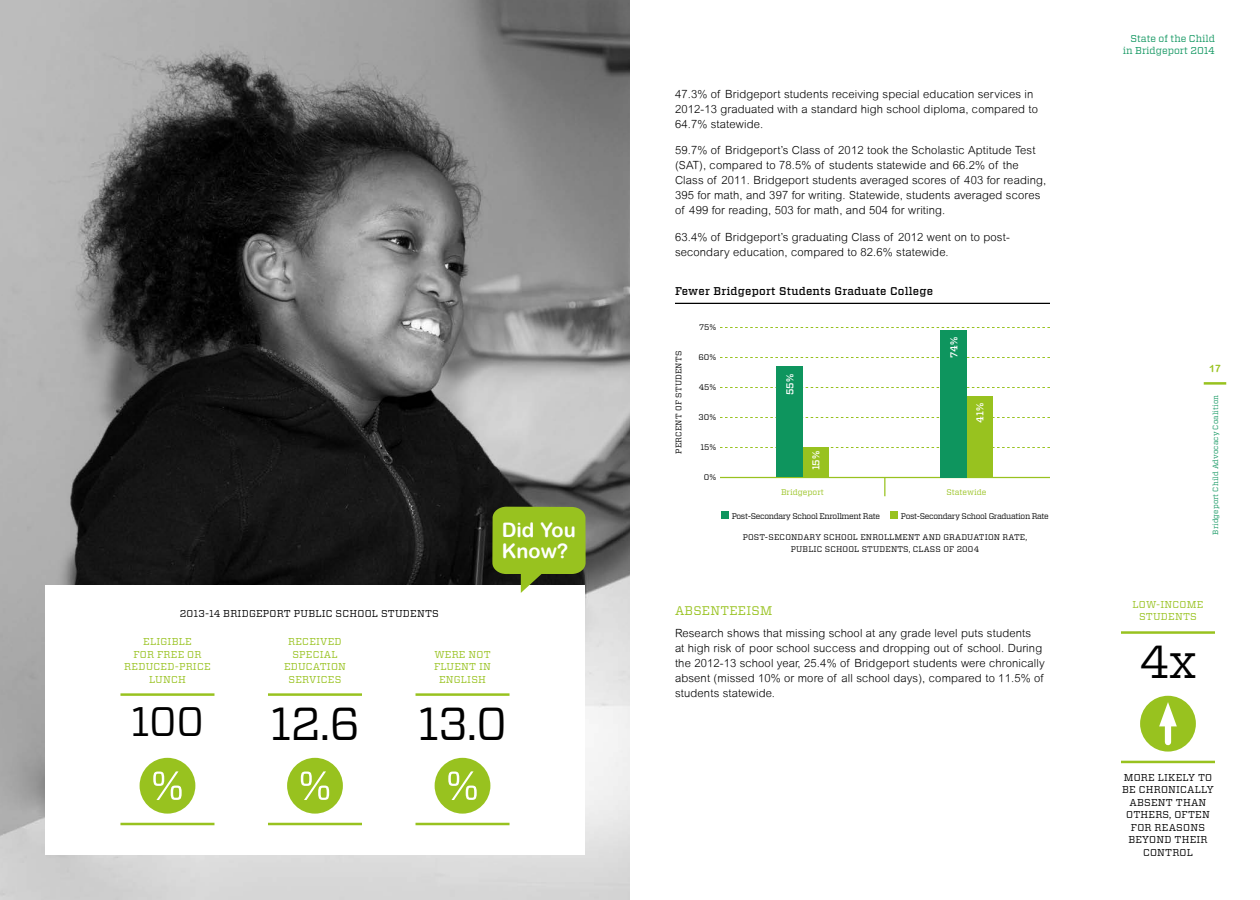
<style>
.page{position:relative;width:1260px;height:900px;background:#fff}
.page>*{position:absolute;margin:0;border:0;box-sizing:border-box;transform-origin:0 0}
.t1{font:46.25px "Vitesse";color:#000}
.t2{font:41.25px "Vitesse";color:#000}
.t3{font:700 20px/21.2px "Arial Rounded MT";color:#fff}
.t4{font:12.5px "Vitesse";letter-spacing:.02em;color:#98c21f}
.t5{font:300 11.25px/15px "Arial Rounded MT";letter-spacing:.015em;color:#000}
.t6{font:500 11.25px "Vitesse";letter-spacing:.02em;color:#000}
.t7{font:10px/12.5px "Vitesse";letter-spacing:.02em;color:#000;text-align:center}
.t8{font:10px/12.5px "Vitesse";letter-spacing:.02em;color:#98c21f;text-align:center}
.t9{font:10px/12.5px "Vitesse";color:#0e955e;text-align:right}
.t10{font:500 10px "Vitesse";letter-spacing:-.005em;color:#fff}
.t11{font:700 10px "Arial Rounded MT";color:#98c21f}
.t12{font:8.12px/11.2px "Vitesse";letter-spacing:.02em;color:#000;text-align:center}
.t13{font:8.12px "Vitesse";letter-spacing:-.04em;color:#000}
.t14{font:8.12px "Vitesse";color:#98c21f}
.t15{font:7.5px "Vitesse";letter-spacing:.02em;color:#0e955e}
</style>
<div class="page">
<img style="left:0;top:0;width:630px;height:900px">
<hr style="left:1121px;top:631px;width:94px;height:3px;background:#98c21f">
<hr style="left:1121px;top:761px;width:94px;height:2px;background:#98c21f">
<div style="left:1140px;top:696px;width:56px;height:56px;background:#98c21f;border-radius:50%"></div>
<hr style="left:1204px;top:382px;width:22px;height:3px;background:#98c21f">
<div style="left:45px;top:585px;width:540px;height:270px;background:#fff"></div>
<hr style="left:416px;top:693px;width:94px;height:3px;background:#98c21f">
<hr style="left:416px;top:823px;width:94px;height:2px;background:#98c21f">
<div style="left:435px;top:758px;width:55px;height:56px;background:#98c21f;border-radius:50%"></div>
<svg style="left:448px;top:771px;width:29px;height:29px"></svg>
<hr style="left:268px;top:693px;width:94px;height:3px;background:#98c21f">
<hr style="left:268px;top:823px;width:94px;height:2px;background:#98c21f">
<div style="left:287px;top:758px;width:56px;height:56px;background:#98c21f;border-radius:50%"></div>
<svg style="left:301px;top:771px;width:28px;height:29px"></svg>
<div style="left:140px;top:758px;width:55px;height:56px;background:#98c21f;border-radius:50%"></div>
<svg style="left:153px;top:771px;width:29px;height:29px"></svg>
<hr style="left:120px;top:693px;width:94px;height:3px;background:#98c21f">
<hr style="left:120px;top:823px;width:94px;height:2px;background:#98c21f">
<svg style="left:492px;top:507px;width:94px;height:86px;background:#90b031"></svg>
<div style="left:1165px;top:716px;width:6px;height:26px;background:#fff"></div>
<svg style="left:1159px;top:702px;width:18px;height:24px"></svg>
<hr style="left:675px;top:303px;width:375px;height:1px;background:#000">
<svg style="left:720px;top:327px;width:330px;height:1px"></svg>
<svg style="left:720px;top:357px;width:330px;height:1px"></svg>
<svg style="left:720px;top:387px;width:330px;height:1px"></svg>
<svg style="left:720px;top:417px;width:330px;height:1px"></svg>
<svg style="left:720px;top:447px;width:330px;height:1px"></svg>
<hr style="left:720px;top:477px;width:330px;height:1px;background:#98c21f">
<svg style="left:884px;top:478px;width:1px;height:18px"></svg>
<div style="left:802px;top:447px;width:27px;height:30px;background:#98c21f"></div>
<div style="left:776px;top:367px;width:26px;height:110px;background:#0e955e"></div>
<div style="left:966px;top:396px;width:27px;height:82px;background:#98c21f"></div>
<div style="left:940px;top:330px;width:26px;height:148px;background:#0e955e"></div>
<div style="left:721px;top:511px;width:8px;height:8px;background:#0e955e"></div>
<div style="left:890px;top:511px;width:8px;height:8px;background:#98c21f"></div>
<h3 class="t3" style="left:502px;top:519px;width:76px">Did You<br>Know?</h3>
<p class="t7" style="left:180px;top:607px;width:261px">2013-14 BRIDGEPORT PUBLIC SCHOOL STUDENTS</p>
<p class="t8" style="left:434px;top:648px;width:58px">WERE NOT<br>FLUENT IN<br>ENGLISH</p>
<h1 class="t1" style="left:417px;top:693px;width:92px">13.0</h1>
<p class="t8" style="left:124px;top:635px;width:88px">ELIGIBLE<br>FOR FREE OR<br>REDUCED-PRICE<br>LUNCH</p>
<h2 class="t2" style="left:130px;top:694px;width:76px">100</h2>
<p class="t8" style="left:284px;top:635px;width:64px">RECEIVED<br>SPECIAL<br>EDUCATION<br>SERVICES</p>
<h1 class="t1" style="left:270px;top:693px;width:92px">12.6</h1>
<p class="t5" style="left:675px;top:87px;width:364px">47.3% of Bridgeport students receiving special education services in<br>2012-13 graduated with a standard high school diploma, compared to<br>64.7% statewide.</p>
<p class="t5" style="left:675px;top:143px;width:373px">59.7% of Bridgeport’s Class of 2012 took the Scholastic Aptitude Test (SAT), compared to 78.5% of students statewide and 66.2% of the Class of 2011. Bridgeport students averaged scores of 403 for reading, 395 for math, and 397 for writing. Statewide, students averaged scores of 499 for reading, 503 for math, and 504 for writing.</p>
<p class="t5" style="left:675px;top:229px;width:336px">63.4% of Bridgeport’s graduating Class of 2012 went on to post&shy;secondary education, compared to 82.6% statewide.</p>
<p class="t6" style="left:675px;top:284px;width:260px">Fewer Bridgeport Students Graduate College</p>
<p class="t12" style="left:673px;top:454px;width:104px;rotate:-90deg">PERCENT OF STUDENTS</p>
<p class="t12" style="left:699px;top:322px;width:18px">75%</p>
<p class="t12" style="left:698px;top:352px;width:19px">60%</p>
<p class="t12" style="left:699px;top:382px;width:19px">45%</p>
<p class="t12" style="left:699px;top:412px;width:19px">30%</p>
<p class="t12" style="left:700px;top:442px;width:17px">15%</p>
<p class="t12" style="left:704px;top:472px;width:14px">0%</p>
<p class="t10" style="left:783px;top:395px;width:23px;rotate:-90deg">55%</p>
<p class="t10" style="left:810px;top:470px;width:21px;rotate:-90deg">15%</p>
<p class="t10" style="left:947px;top:358px;width:22px;rotate:-90deg">74%</p>
<p class="t10" style="left:973px;top:423px;width:21px;rotate:-90deg">41%</p>
<p class="t14" style="left:781px;top:487px;width:44px">Bridgeport</p>
<p class="t14" style="left:946px;top:487px;width:42px">Statewide</p>
<p class="t13" style="left:732px;top:510px;width:150px">Post-Secondary School Enrollment Rate</p>
<p class="t13" style="left:901px;top:510px;width:149px">Post-Secondary School Graduation Rate</p>
<p class="t12" style="left:743px;top:532px;width:286px">POST-SECONDARY SCHOOL ENROLLMENT AND GRADUATION RATE,<br>PUBLIC SCHOOL STUDENTS, CLASS OF 2004</p>
<p class="t4" style="left:675px;top:602px;width:99px">ABSENTEEISM</p>
<p class="t5" style="left:675px;top:626px;width:371px">Research shows that missing school at any grade level puts students<br>at high risk of poor school success and dropping out of school. During the 2012-13 school year, 25.4% of Bridgeport students were chronically absent (missed 10% or more of all school days), compared to 11.5% of students statewide.</p>
<p class="t9" style="left:1123px;top:32px;width:94px">State of the Child in Bridgeport 2014</p>
<p class="t11" style="left:1209px;top:363px;width:13px">17</p>
<p class="t15" style="left:1210px;top:535px;width:141px;rotate:-90deg">Bridgeport Child Advocacy Coalition</p>
<p class="t8" style="left:1133px;top:598px;width:72px">LOW-INCOME<br>STUDENTS</p>
<h1 class="t1" style="left:1139px;top:631px;width:59px">4x</h1>
<p class="t7" style="left:1122px;top:771px;width:93px">MORE LIKELY TO<br>BE CHRONICALLY<br>ABSENT THAN<br>OTHERS, OFTEN<br>FOR REASONS<br>BEYOND THEIR<br>CONTROL</p>
</div>
